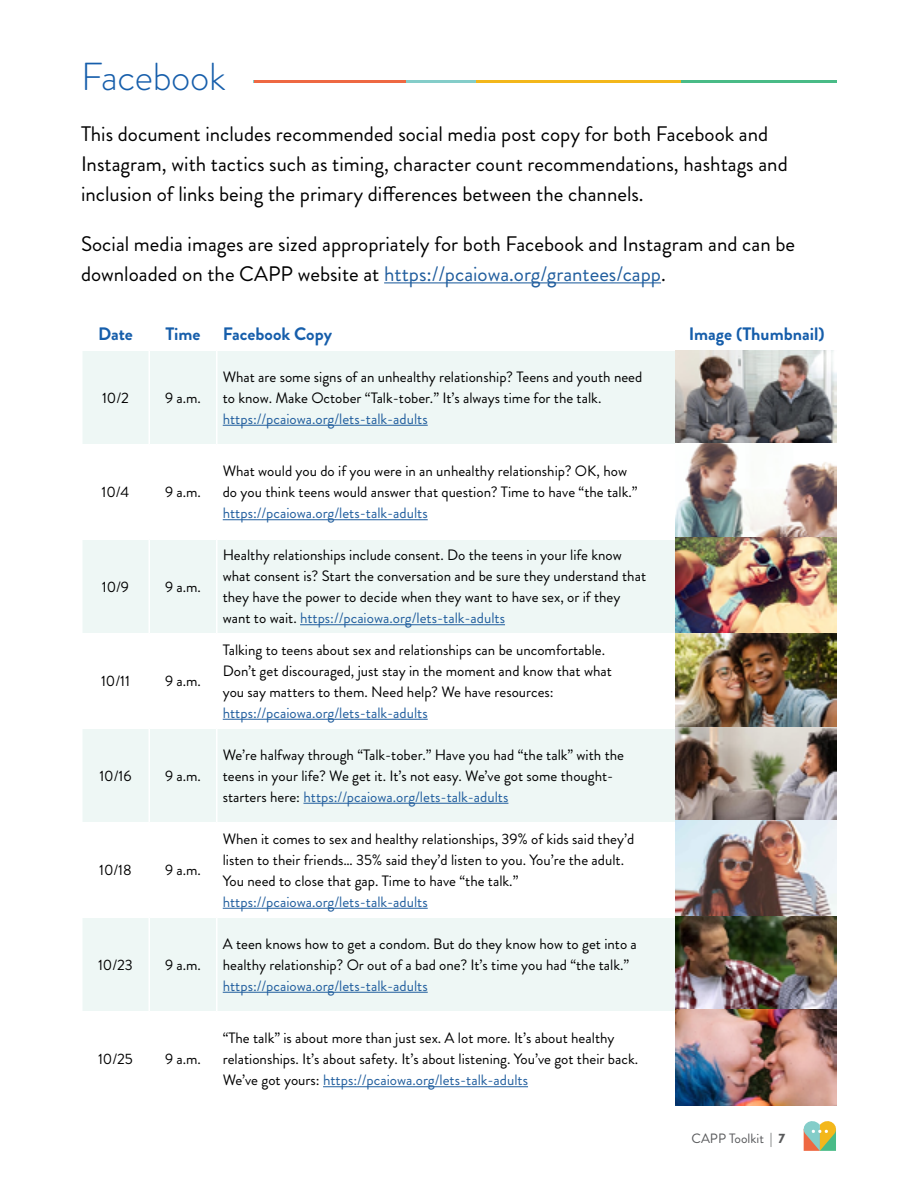
<style>
.page{position:relative;width:918px;height:1188px;background:#fff}
.page>*{position:absolute;margin:0;border:0;box-sizing:border-box;transform-origin:0 0}
.t1{font:300 39px "Brandon Grotesque";letter-spacing:-.01em;color:#165eab}
.t2{font:21px/30px "Brandon Grotesque";color:#000}
.t3{font:700 18px "Brandon Grotesque";color:#165eab}
.t4{font:15px/21px "Brandon Grotesque";color:#000}
.t5{font:15px "Brandon Grotesque";color:#215e9e}
.t6{font:13.5px "Brandon Grotesque";color:#58595b}
.s1{color:#215e9e}
.s2{font-weight:900}
</style>
<div class="page">
<hr style="left:384px;top:282px;width:277px;height:1px;background:#215e9e">
<hr style="left:254px;top:80px;width:583px;height:3px;background:#49bb87">
<hr style="left:254px;top:80px;width:426px;height:3px;background:#f3b71b">
<hr style="left:254px;top:80px;width:222px;height:3px;background:#84cdc9">
<hr style="left:254px;top:80px;width:151px;height:3px;background:#ee6842">
<svg style="left:83px;top:351px;width:592px;height:660px;fill:#eef7f5"></svg>
<hr style="left:148px;top:351px;width:2px;height:93px;background:#fff">
<hr style="left:216px;top:351px;width:2px;height:93px;background:#fff">
<hr style="left:81px;top:444px;width:68px;height:2px;background:#fff">
<hr style="left:149px;top:444px;width:68px;height:2px;background:#fff">
<hr style="left:148px;top:446px;width:2px;height:92px;background:#fff">
<hr style="left:217px;top:444px;width:459px;height:2px;background:#fff">
<hr style="left:216px;top:446px;width:2px;height:92px;background:#fff">
<hr style="left:81px;top:538px;width:68px;height:2px;background:#fff">
<hr style="left:149px;top:538px;width:68px;height:2px;background:#fff">
<hr style="left:148px;top:540px;width:2px;height:93px;background:#fff">
<hr style="left:217px;top:538px;width:459px;height:2px;background:#fff">
<hr style="left:216px;top:540px;width:2px;height:93px;background:#fff">
<hr style="left:81px;top:633px;width:68px;height:1px;background:#fff">
<hr style="left:149px;top:633px;width:68px;height:1px;background:#fff">
<hr style="left:148px;top:634px;width:2px;height:94px;background:#fff">
<hr style="left:217px;top:633px;width:459px;height:1px;background:#fff">
<hr style="left:216px;top:634px;width:2px;height:94px;background:#fff">
<hr style="left:81px;top:728px;width:68px;height:1px;background:#fff">
<hr style="left:149px;top:728px;width:68px;height:1px;background:#fff">
<hr style="left:148px;top:729px;width:2px;height:93px;background:#fff">
<hr style="left:217px;top:728px;width:459px;height:1px;background:#fff">
<hr style="left:216px;top:729px;width:2px;height:93px;background:#fff">
<hr style="left:81px;top:822px;width:68px;height:2px;background:#fff">
<hr style="left:149px;top:822px;width:68px;height:2px;background:#fff">
<hr style="left:148px;top:824px;width:2px;height:92px;background:#fff">
<hr style="left:217px;top:822px;width:459px;height:2px;background:#fff">
<hr style="left:216px;top:824px;width:2px;height:92px;background:#fff">
<hr style="left:81px;top:916px;width:68px;height:2px;background:#fff">
<hr style="left:149px;top:916px;width:68px;height:2px;background:#fff">
<hr style="left:148px;top:918px;width:2px;height:93px;background:#fff">
<hr style="left:217px;top:916px;width:459px;height:2px;background:#fff">
<hr style="left:216px;top:918px;width:2px;height:93px;background:#fff">
<hr style="left:223px;top:425px;width:205px;height:1px;background:#215e9e">
<hr style="left:223px;top:519px;width:205px;height:1px;background:#215e9e">
<hr style="left:300px;top:624px;width:205px;height:1px;background:#215e9e">
<hr style="left:223px;top:719px;width:205px;height:1px;background:#215e9e">
<hr style="left:303px;top:803px;width:205px;height:1px;background:#215e9e">
<hr style="left:223px;top:908px;width:205px;height:1px;background:#215e9e">
<hr style="left:223px;top:992px;width:205px;height:1px;background:#215e9e">
<hr style="left:323px;top:1086px;width:205px;height:1px;background:#215e9e">
<img style="left:675px;top:350px;width:162px;height:756px">
<svg style="left:804px;top:1121px;width:32px;height:30px"></svg>
<h1 class="t1" style="left:81px;top:50px;width:146px">Facebook</h1>
<p class="t2" style="left:81px;top:119px;width:708px">This document includes recommended social media post copy for both Facebook and<br>Instagram, with tactics such as timing, character count recommendations, hashtags and inclusion of links being the primary differences between the channels.</p>
<h2 class="t2" style="left:81px;top:229px;width:716px">Social media images are sized appropriately for both Facebook and Instagram and can be downloaded on the CAPP website at <span class="s1">https://pcaiowa.org/grantees/capp</span>.</h2>
<p class="t3" style="left:98px;top:321px;width:36px">Date</p>
<p class="t3" style="left:165px;top:321px;width:168px">Time Facebook Copy</p>
<p class="t3" style="left:689px;top:321px;width:137px">Image (Thumbnail)</p>
<p class="t4" style="left:102px;top:387px;width:28px">10/2</p>
<p class="t4" style="left:165px;top:387px;width:36px">9 a.m.</p>
<p class="t4" style="left:102px;top:482px;width:29px">10/4</p>
<p class="t4" style="left:165px;top:482px;width:36px">9 a.m.</p>
<p class="t4" style="left:102px;top:576px;width:29px">10/9</p>
<p class="t4" style="left:165px;top:576px;width:36px">9 a.m.</p>
<p class="t4" style="left:101px;top:671px;width:30px">10/11</p>
<p class="t4" style="left:165px;top:671px;width:36px">9 a.m.</p>
<p class="t4" style="left:99px;top:765px;width:34px">10/16</p>
<p class="t4" style="left:165px;top:765px;width:36px">9 a.m.</p>
<p class="t4" style="left:99px;top:860px;width:34px">10/18</p>
<p class="t4" style="left:165px;top:860px;width:36px">9 a.m.</p>
<p class="t4" style="left:98px;top:954px;width:36px">10/23</p>
<p class="t4" style="left:165px;top:954px;width:36px">9 a.m.</p>
<p class="t4" style="left:98px;top:1049px;width:36px">10/25</p>
<p class="t4" style="left:165px;top:1049px;width:36px">9 a.m.</p>
<p class="t4" style="left:223px;top:366px;width:421px">What are some signs of an unhealthy relationship? Teens and youth need to know. Make October “Talk-tober.” It’s always time for the talk.</p>
<p class="t5" style="left:223px;top:408px;width:206px">https://pcaiowa.org/lets-talk-adults</p>
<p class="t4" style="left:223px;top:461px;width:416px">What would you do if you were in an unhealthy relationship? OK, how do you think teens would answer that question? Time to have “the talk.”</p>
<p class="t5" style="left:223px;top:503px;width:206px">https://pcaiowa.org/lets-talk-adults</p>
<p class="t4" style="left:223px;top:545px;width:425px">Healthy relationships include consent. Do the teens in your life know what consent is? Start the conversation and be sure they understand that they have the power to decide when they want to have sex, or if they want to wait. <span class="s1">https://pcaiowa.org/lets-talk-adults</span></p>
<p class="t4" style="left:223px;top:639px;width:391px">Talking to teens about sex and relationships can be uncomfortable.<br>Don’t get discouraged, just stay in the moment and know that what you say matters to them. Need help? We have resources:</p>
<p class="t5" style="left:223px;top:702px;width:206px">https://pcaiowa.org/lets-talk-adults</p>
<p class="t4" style="left:223px;top:744px;width:403px">We’re halfway through “Talk-tober.” Have you had “the talk” with the teens in your life? We get it. It’s not easy. We’ve got some thought&shy;starters here: <span class="s1">https://pcaiowa.org/lets-talk-adults</span></p>
<p class="t4" style="left:223px;top:828px;width:413px">When it comes to sex and healthy relationships, 39% of kids said they’d listen to their friends… 35% said they’d listen to you. You’re the adult.<br>You need to close that gap. Time to have “the talk.”</p>
<p class="t5" style="left:223px;top:891px;width:206px">https://pcaiowa.org/lets-talk-adults</p>
<p class="t4" style="left:223px;top:933px;width:416px">A teen knows how to get a condom. But do they know how to get into a healthy relationship? Or out of a bad one? It’s time you had “the talk.”</p>
<p class="t5" style="left:223px;top:975px;width:206px">https://pcaiowa.org/lets-talk-adults</p>
<p class="t4" style="left:223px;top:1028px;width:415px">“The talk” is about more than just sex. A lot more. It’s about healthy relationships. It’s about safety. It’s about listening. You’ve got their back.<br>We’ve got yours: <span class="s1">https://pcaiowa.org/lets-talk-adults</span></p>
<p class="t6" style="left:691px;top:1129px;width:95px">CAPP Toolkit | <span class="s2">7</span></p>
</div>
